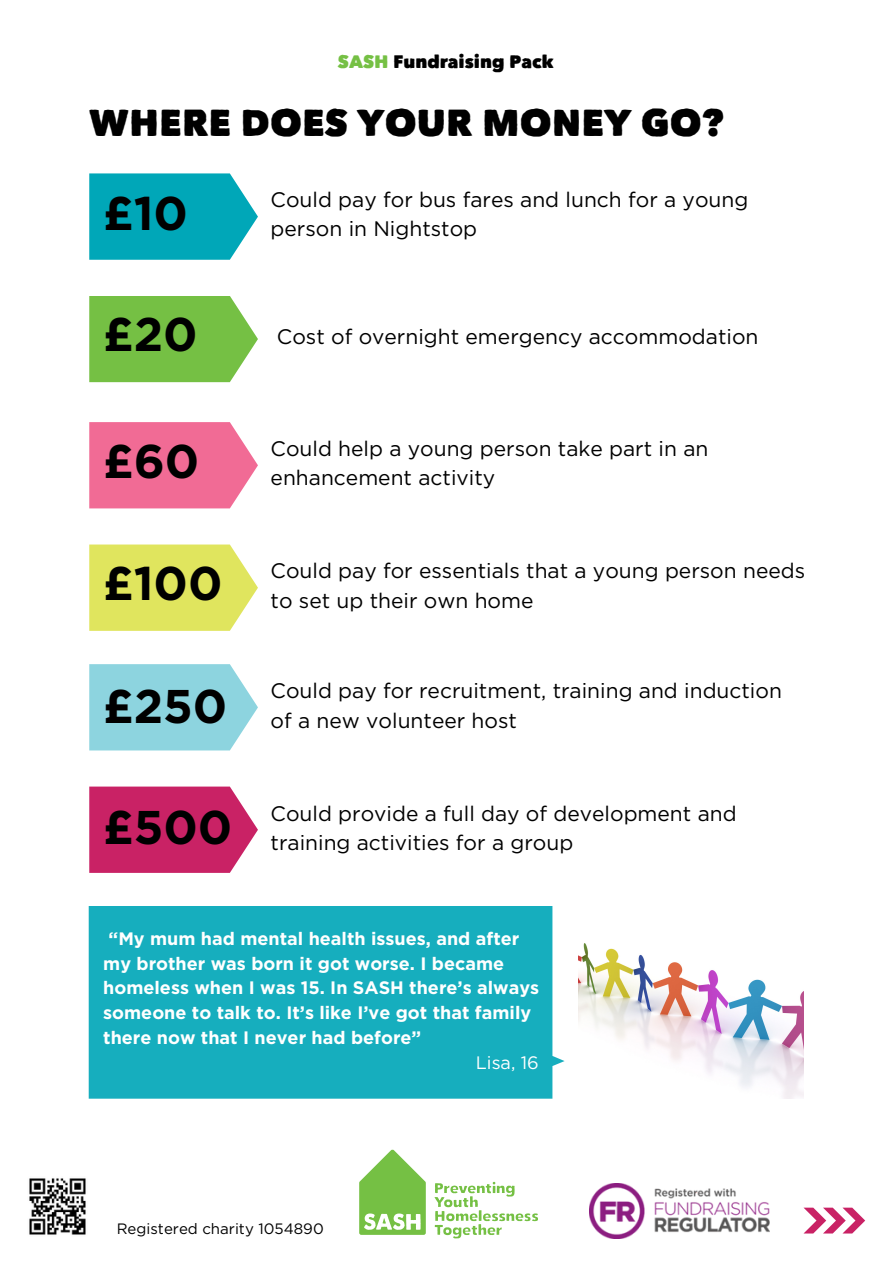
<style>
.page{position:relative;width:893px;height:1264px;background:#fff}
.page>*{position:absolute;margin:0;border:0;box-sizing:border-box;transform-origin:0 0}
.t1{font:700 47.25px "Gotham";color:#000}
.t2{font:37.5px "Matiz";color:#000}
.t3{font:21px/29.2px "Gotham";color:#000}
.t4{font:700 18px/24.8px "Gotham";color:#fff}
.t5{font:18px "Matiz";color:#000}
.t6{font:18px "Gotham";color:#fff}
.t7{font:15px "Gotham";color:#000}
.s1{color:#75c044}
</style>
<div class="page">
<svg style="left:359px;top:1149px;width:179px;height:89px"></svg>
<svg style="left:803px;top:1207px;width:62px;height:26px"></svg>
<img style="left:29px;top:1178px;width:57px;height:57px">
<img style="left:589px;top:1183px;width:180px;height:55px">
<svg style="left:89px;top:173px;width:169px;height:87px;background:#17afbe"></svg>
<svg style="left:89px;top:296px;width:169px;height:86px;background:#80c553"></svg>
<svg style="left:89px;top:422px;width:169px;height:86px;background:#f2779e"></svg>
<svg style="left:89px;top:544px;width:169px;height:87px;background:#e2e76c"></svg>
<svg style="left:89px;top:664px;width:169px;height:86px;background:#96d7e1"></svg>
<svg style="left:89px;top:786px;width:169px;height:86px;background:#cd3572"></svg>
<div style="left:89px;top:906px;width:475px;height:192px;background:#16aebe"></div>
<img style="left:578px;top:943px;width:225px;height:155px">
<p class="t5" style="left:338px;top:54px;width:217px"><span class="s1">SASH</span> Fundraising Pack</p>
<p class="t2" style="left:89px;top:107px;width:636px">WHERE DOES YOUR MONEY GO?</p>
<p class="t1" style="left:103px;top:192px;width:86px">£10</p>
<p class="t1" style="left:103px;top:313px;width:96px">£20</p>
<p class="t1" style="left:103px;top:440px;width:98px">£60</p>
<p class="t1" style="left:103px;top:562px;width:121px">£100</p>
<p class="t1" style="left:103px;top:684px;width:126px">£250</p>
<p class="t1" style="left:103px;top:806px;width:131px">£500</p>
<p class="t3" style="left:270px;top:186px;width:479px">Could pay for bus fares and lunch for a young person in Nightstop</p>
<p class="t3" style="left:277px;top:323px;width:483px">Cost of overnight emergency accommodation</p>
<p class="t3" style="left:270px;top:435px;width:439px">Could help a young person take part in an enhancement activity</p>
<p class="t3" style="left:270px;top:557px;width:536px">Could pay for essentials that a young person needs to set up their own home</p>
<p class="t3" style="left:270px;top:677px;width:513px">Could pay for recruitment, training and induction of a new volunteer host</p>
<p class="t3" style="left:270px;top:800px;width:467px">Could provide a full day of development and training activities for a group</p>
<p class="t4" style="left:103px;top:927px;width:437px">“My mum had mental health issues, and after my brother was born it got worse. I became homeless when I was 15. In SASH there’s always someone to talk to. It’s like I’ve got that family there now that I never had before”</p>
<p class="t6" style="left:476px;top:1054px;width:65px">Lisa, 16</p>
<p class="t7" style="left:117px;top:1221px;width:208px">Registered charity 1054890</p>
</div>
